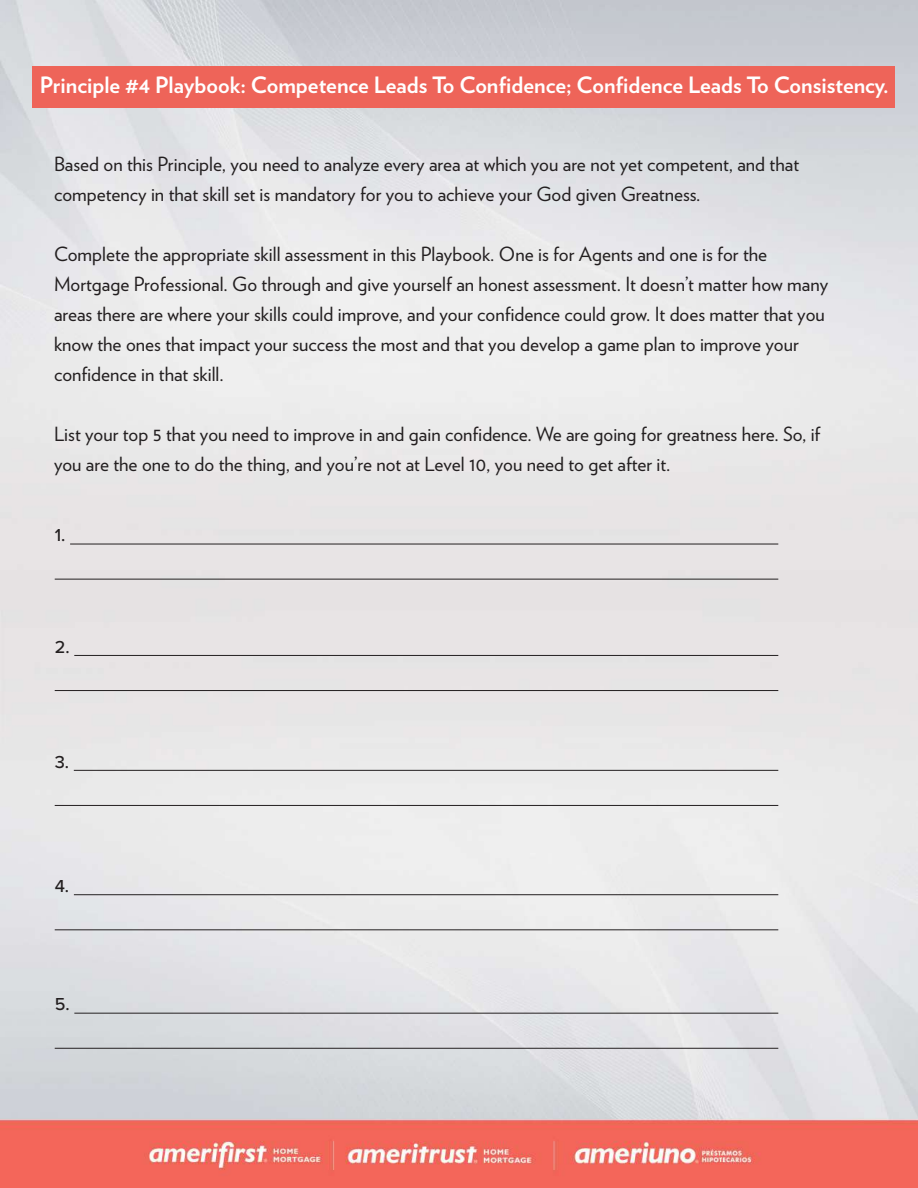
<style>
.page{position:relative;width:918px;height:1188px;background:#fff}
.page>*{position:absolute;margin:0;border:0;box-sizing:border-box;transform-origin:0 0}
.t1{font:700 22.5px "Verlag";color:#fff}
.t2{font:19.5px/30px "Verlag";color:#231f20}
.t3{font:500 18px "Proxima Nova";color:#231f20}
</style>
<div class="page">
<img style="left:0;top:0;width:918px;height:1187px">
<div style="left:32px;top:66px;width:863px;height:41px;background:#ee6459"></div>
<hr style="left:70px;top:544px;width:708px;height:1px;background:#231f20">
<hr style="left:55px;top:579px;width:723px;height:1px;background:#231f20">
<hr style="left:74px;top:655px;width:704px;height:1px;background:#231f20">
<hr style="left:55px;top:690px;width:723px;height:1px;background:#231f20">
<hr style="left:74px;top:770px;width:704px;height:1px;background:#231f20">
<hr style="left:55px;top:805px;width:723px;height:1px;background:#231f20">
<hr style="left:74px;top:894px;width:704px;height:1px;background:#231f20">
<hr style="left:55px;top:929px;width:723px;height:1px;background:#231f20">
<hr style="left:74px;top:1013px;width:704px;height:1px;background:#231f20">
<hr style="left:55px;top:1048px;width:723px;height:1px;background:#231f20">
<p class="t1" style="left:40px;top:67px;width:851px">Principle #4 Playbook: Competence Leads To Confidence; Confidence Leads To Consistency.</p>
<p class="t2" style="left:54px;top:148px;width:747px">Based on this Principle, you need to analyze every area at which you are not yet competent, and that competency in that skill set is mandatory for you to achieve your God given Greatness.</p>
<p class="t2" style="left:54px;top:238px;width:776px">Complete the appropriate skill assessment in this Playbook. One is for Agents and one is for the Mortgage Professional. Go through and give yourself an honest assessment. It doesn’t matter how many areas there are where your skills could improve, and your confidence could grow. It does matter that you know the ones that impact your success the most and that you develop a game plan to improve your confidence in that skill.</p>
<p class="t2" style="left:54px;top:418px;width:768px">List your top 5 that you need to improve in and gain confidence. We are going for greatness here. So, if you are the one to do the thing, and you’re not at Level 10, you need to get after it.</p>
<p class="t3" style="left:55px;top:522px;width:12px">1.</p>
<p class="t3" style="left:55px;top:633px;width:16px">2.</p>
<p class="t3" style="left:55px;top:748px;width:16px">3.</p>
<p class="t3" style="left:55px;top:872px;width:16px">4.</p>
<p class="t3" style="left:55px;top:991px;width:16px">5.</p>
</div>
